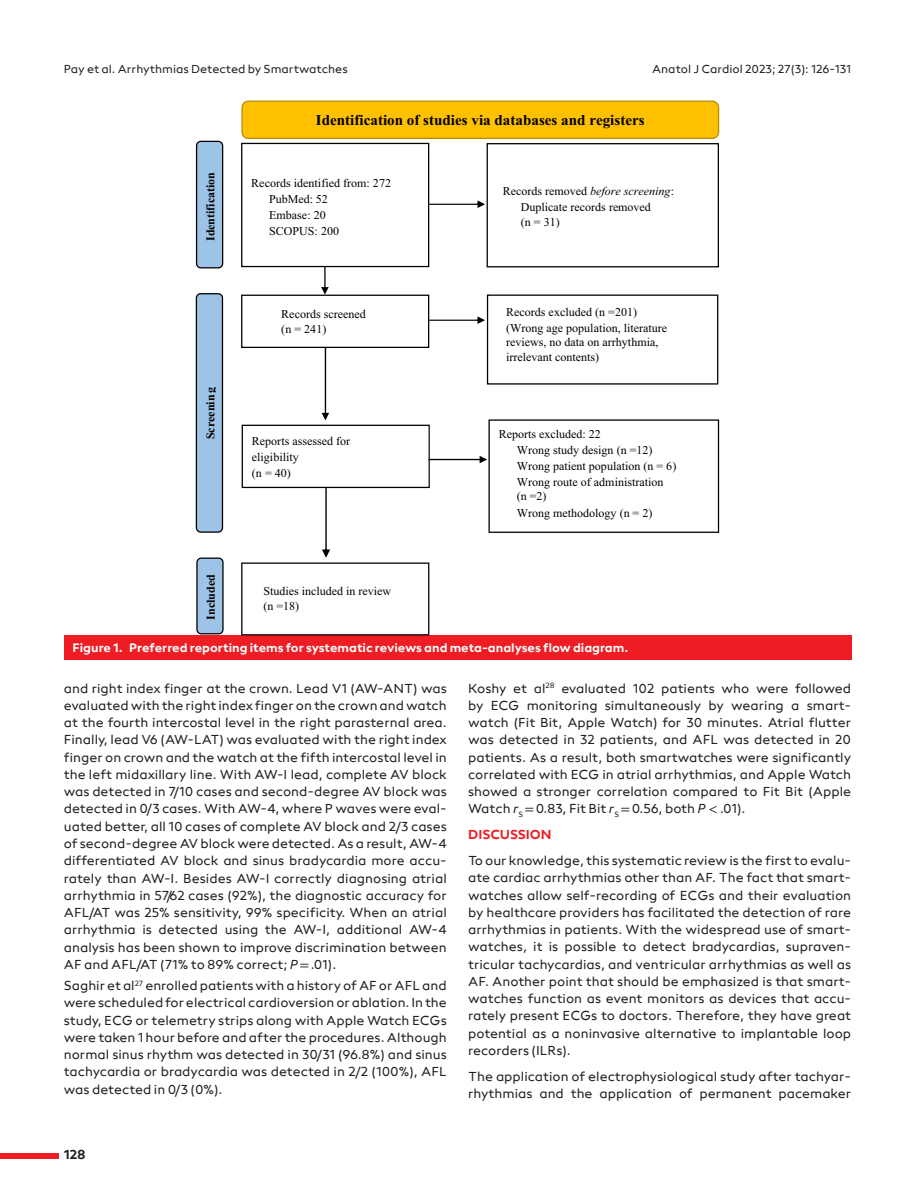
<style>
.page{position:relative;width:915px;height:1191px;background:#fff}
.page>*{position:absolute;margin:0;border:0;box-sizing:border-box;transform-origin:0 0}
.t1{font:700 15.15px "Times New Roman";color:#000}
.t2{font:13.5px/17.2px "neue Radial A Regular";color:#231f20;text-align:justify}
.t3{font:13.5px "neue Radial A Bold";color:#ee1d23}
.t4{font:13.5px "neue Radial A Bold";color:#231f20}
.t5{font:12.75px "neue Radial A Bold";color:#fff}
.t6{font:12px/15.9px "Times New Roman";color:#000}
.t7{font:12px "neue Radial A Regular";color:#231f20}
.t8{font:700 12px "Times New Roman";color:#000}
.s1{font-style:italic}
.s2{font-family:"STIX General"}
</style>
<div class="page">
<div style="left:0;top:1152px;width:58px;height:6px;background:#ee1d23"></div>
<div style="left:64px;top:635px;width:786px;height:25px;background:#ee1d23"></div>
<svg style="left:196px;top:141px;width:27px;height:127px"></svg>
<svg style="left:196px;top:293px;width:27px;height:240px"></svg>
<svg style="left:196px;top:557px;width:27px;height:77px"></svg>
<svg style="left:241px;top:101px;width:478px;height:534px"></svg>
<p class="t7" style="left:64px;top:61px;width:285px">Pay et al. Arrhythmias Detected by Smartwatches</p>
<p class="t7" style="left:652px;top:61px;width:200px">Anatol J Cardiol 2023; 27(3): 126-131</p>
<p class="t8" style="left:202px;top:241px;width:70px;rotate:-90deg">Identification</p>
<p class="t8" style="left:202px;top:439px;width:54px;rotate:-90deg">Screenin g</p>
<p class="t1" style="left:316px;top:110px;width:330px">Identification of studies via databases and registers</p>
<p class="t6" style="left:269px;top:175px;width:123px;text-indent:-18px">Records identified from: 272<br>PubMed: 52<br>Embase: 20<br>SCOPUS: 200</p>
<p class="t6" style="left:502px;top:183px;width:173px;text-align:center">Records removed <span class="s1">before screening</span>:<br>Duplicate records removed</p>
<p class="t6" style="left:520px;top:213px;width:41px">(n = 31)</p>
<p class="t6" style="left:281px;top:307px;width:86px;line-height:14.4px">Records screened (n = 241)</p>
<p class="t6" style="left:506px;top:304px;width:163px">Records excluded (n =201) (Wrong age population, literature</p>
<p class="t6" style="left:506px;top:335px;width:154px;line-height:14.4px">reviews, no data on arrhythmia, irrelevant contents)</p>
<p class="t6" style="left:252px;top:433px;width:100px">Reports assessed for eligibility<br>(n = 40)</p>
<p class="t6" style="left:516px;top:426px;width:161px;text-indent:-18px">Reports excluded: 22<br>Wrong study design (n =12)<br>Wrong patient population (n = 6)<br>Wrong route of administration</p>
<p class="t6" style="left:516px;top:487px;width:137px;line-height:17.4px">(n =2)<br>Wrong methodology (n = 2)</p>
<p class="t8" style="left:202px;top:620px;width:47px;rotate:-90deg">Included</p>
<p class="t5" style="left:72px;top:640px;width:557px">Figure 1. Preferred reporting items for systematic reviews and meta-analyses flow diagram.</p>
<p class="t6" style="left:263px;top:584px;width:129px;line-height:14.4px">Studies included in review (n =18)</p>
<p class="t2" style="left:64px;top:679px;width:384px">and right index finger at the crown. Lead V1 (AW-ANT) was evaluated with the right index finger on the crown and watch at the fourth intercostal level in the right parasternal area.<br>Finally, lead V6 (AW-LAT) was evaluated with the right index finger on crown and the watch at the fifth intercostal level in the left midaxillary line. With AW-I lead, complete AV block was detected in 7/10 cases and second-degree AV block was detected in 0/3 cases. With AW-4, where P waves were eval&shy;uated better, all 10 cases of complete AV block and 2/3 cases of second-degree AV block were detected. As a result, AW-4 differentiated AV block and sinus bradycardia more accu&shy;rately than AW-I. Besides AW-I correctly diagnosing atrial arrhythmia in 57/62 cases (92%), the diagnostic accuracy for AFL/AT was 25% sensitivity, 99% specificity. When an atrial arrhythmia is detected using the AW-I, additional AW-4 analysis has been shown to improve discrimination between AF and AFL/AT (71% to 89% correct; <span class="s1">P</span><span class="s2">=</span>.01).</p>
<p class="t2" style="left:64px;top:977px;width:384px">Saghir et al<sup>27</sup> enrolled patients with a history of AF or AFL and were scheduled for electrical cardioversion or ablation. In the study, ECG or telemetry strips along with Apple Watch ECGs were taken 1 hour before and after the procedures. Although normal sinus rhythm was detected in 30/31 (96.8%) and sinus tachycardia or bradycardia was detected in 2/2 (100%), AFL was detected in 0/3 (0%).</p>
<p class="t4" style="left:64px;top:1146px;width:23px">128</p>
<p class="t2" style="left:468px;top:679px;width:384px">Koshy et al<sup>28</sup> evaluated 102 patients who were followed by ECG monitoring simultaneously by wearing a smart&shy;watch (Fit Bit, Apple Watch) for 30 minutes. Atrial flutter was detected in 32 patients, and AFL was detected in 20 patients. As a result, both smartwatches were significantly correlated with ECG in atrial arrhythmias, and Apple Watch showed a stronger correlation compared to Fit Bit (Apple Watch <span class="s1">r</span><sub>S</sub> <span class="s2">=</span>0.83, Fit Bit <span class="s1">r</span><sub>S</sub> <span class="s2">=</span>0.56, both <span class="s1">P</span> <span class="s2">&lt;</span> .01).</p>
<p class="t3" style="left:468px;top:826px;width:85px">DISCUSSION</p>
<p class="t2" style="left:468px;top:851px;width:384px">To our knowledge, this systematic review is the first to evalu&shy;ate cardiac arrhythmias other than AF. The fact that smart&shy;watches allow self-recording of ECGs and their evaluation by healthcare providers has facilitated the detection of rare arrhythmias in patients. With the widespread use of smart&shy;watches, it is possible to detect bradycardias, supraven&shy;tricular tachycardias, and ventricular arrhythmias as well as AF. Another point that should be emphasized is that smart&shy;watches function as event monitors as devices that accu&shy;rately present ECGs to doctors. Therefore, they have great potential as a noninvasive alternative to implantable loop recorders (ILRs).</p>
<p class="t2" style="left:468px;top:1067px;width:384px">The application of electrophysiological study after tachyar&shy;rhythmias and the application of permanent pacemaker</p>
</div>
